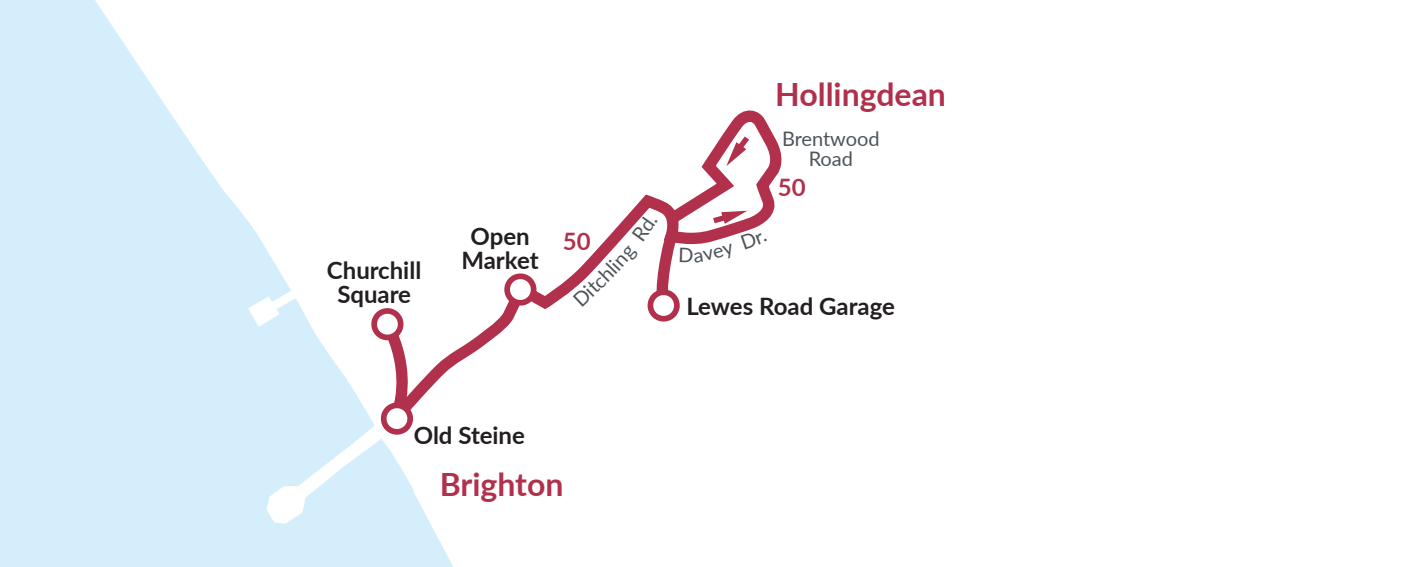
<style>
.page{position:relative;width:1418px;height:567px;background:#fff}
.page>*{position:absolute;margin:0;border:0;box-sizing:border-box;transform-origin:0 0}
.t1{font:700 32px "Lato";color:#b1314d}
.t2{font:700 24px/24px "Lato";color:#231f20;text-align:center}
.t3{font:700 24px "Lato";color:#b1314d}
.t4{font:20px/20px "Lato";letter-spacing:-.005em;color:#4d545a;text-align:center}
</style>
<div class="page">
<svg style="left:0;top:0;width:453px;height:567px;fill:#d4effb"></svg>
<svg style="left:372px;top:96px;width:410px;height:318px"></svg>
<svg style="left:374px;top:401px;width:45px;height:40px"></svg>
<svg style="left:365px;top:307px;width:45px;height:40px"></svg>
<svg style="left:498px;top:272px;width:45px;height:40px"></svg>
<svg style="left:726px;top:136px;width:23px;height:30px"></svg>
<svg style="left:573px;top:211px;width:194px;height:117px"></svg>
<p class="t2" style="left:327px;top:257px;width:96px">Churchill<br>Square</p>
<p class="t2" style="left:461px;top:223px;width:79px">Open<br>Market</p>
<p class="t3" style="left:563px;top:224px;width:29px">50</p>
<p class="t2" style="left:414px;top:422px;width:112px">Old Steine</p>
<h1 class="t1" style="left:440px;top:461px;width:125px">Brighton</h1>
<h1 class="t1" style="left:775px;top:71px;width:172px">Hollingdean</h1>
<p class="t4" style="left:782px;top:128px;width:99px">Brentwood<br>Road</p>
<p class="t3" style="left:778px;top:170px;width:29px">50</p>
<p class="t2" style="left:686px;top:293px;width:210px">Lewes Road Garage</p>
</div>
